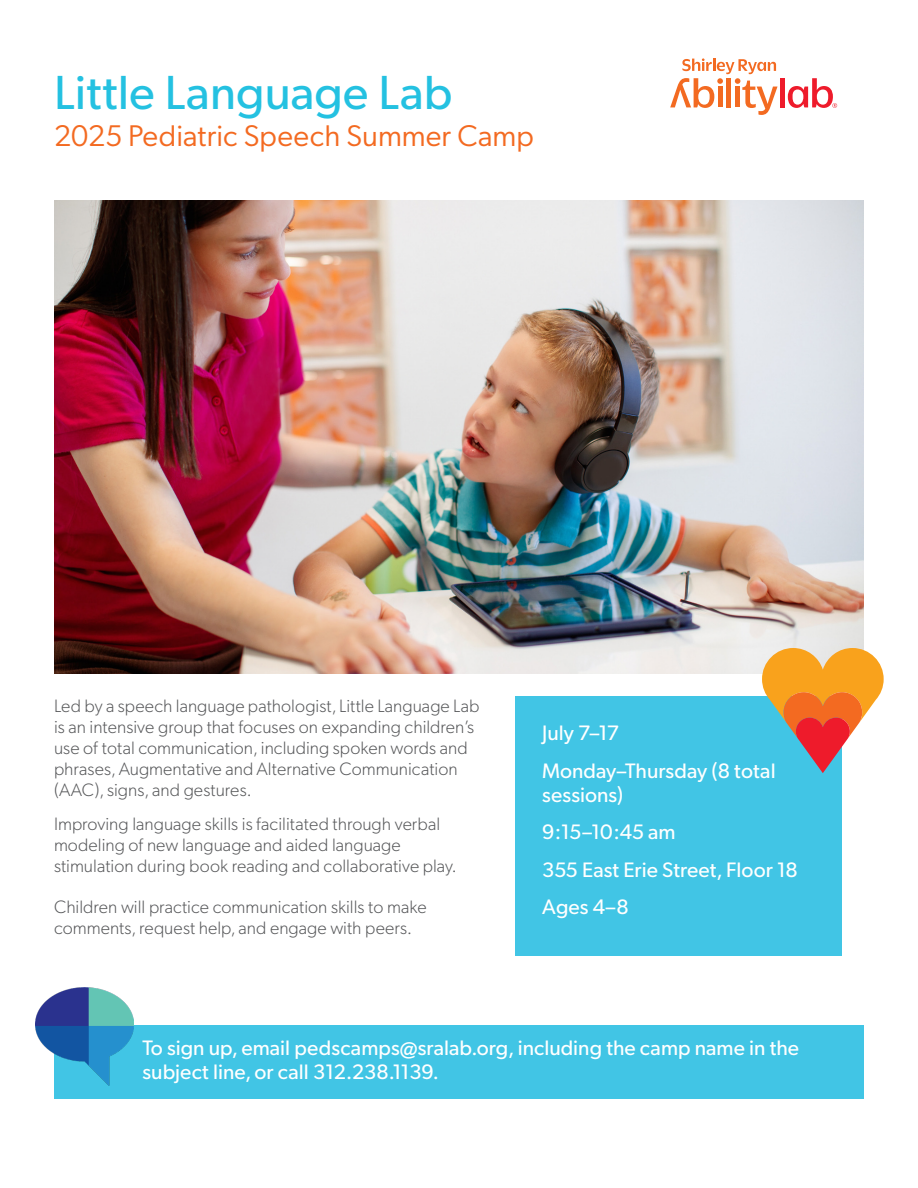
<style>
.page{position:relative;width:918px;height:1188px;background:#fff}
.page>*{position:absolute;margin:0;border:0;box-sizing:border-box;transform-origin:0 0}
.t1{font:48px "Gibson";color:#24c1e1}
.t2{font:30px "Gibson";color:#f36a21}
.t3{font:21px/24px "Gibson";color:#fff}
.t4{font:300 18px/21px "Gibson";color:#57585a}
</style>
<div class="page">
<svg style="left:670px;top:58px;width:108px;height:57px"></svg>
<hr style="left:780px;top:78px;width:4px;height:29px;background:#ee1b2b">
<svg style="left:788px;top:78px;width:49px;height:30px"></svg>
<div style="left:54px;top:1025px;width:810px;height:74px;background:#41c5e5"></div>
<img style="left:36px;top:987px;width:98px;height:98px">
<div style="left:515px;top:697px;width:326px;height:259px;background:#41c5e5"></div>
<img style="left:54px;top:201px;width:810px;height:473px">
<svg style="left:762px;top:648px;width:122px;height:125px"></svg>
<p class="t1" style="left:54px;top:59px;width:400px">Little Language Lab</p>
<p class="t2" style="left:54px;top:115px;width:481px">2025 Pediatric Speech Summer Camp</p>
<p class="t4" style="left:54px;top:694px;width:427px">Led by a speech language pathologist, Little Language Lab is an intensive group that focuses on expanding children’s use of total communication, including spoken words and phrases, Augmentative and Alternative Communication (AAC), signs, and gestures.</p>
<p class="t4" style="left:54px;top:813px;width:404px">Improving language skills is facilitated through verbal modeling of new language and aided language stimulation during book reading and collaborative play.</p>
<p class="t4" style="left:54px;top:896px;width:374px">Children will practice communication skills to make comments, request help, and engage with peers.</p>
<p class="t3" style="left:542px;top:720px;width:78px">July 7–17</p>
<p class="t3" style="left:542px;top:757px;width:235px">Monday–Thursday (8 total sessions)</p>
<p class="t3" style="left:542px;top:819px;width:135px">9:15–10:45 am</p>
<p class="t3" style="left:542px;top:856px;width:257px">355 East Erie Street, Floor 18</p>
<p class="t3" style="left:542px;top:894px;width:88px">Ages 4–8</p>
<p class="t3" style="left:143px;top:1034px;width:658px">To sign up, email pedscamps@sralab.org, including the camp name in the subject line, or call 312.238.1139.</p>
</div>
